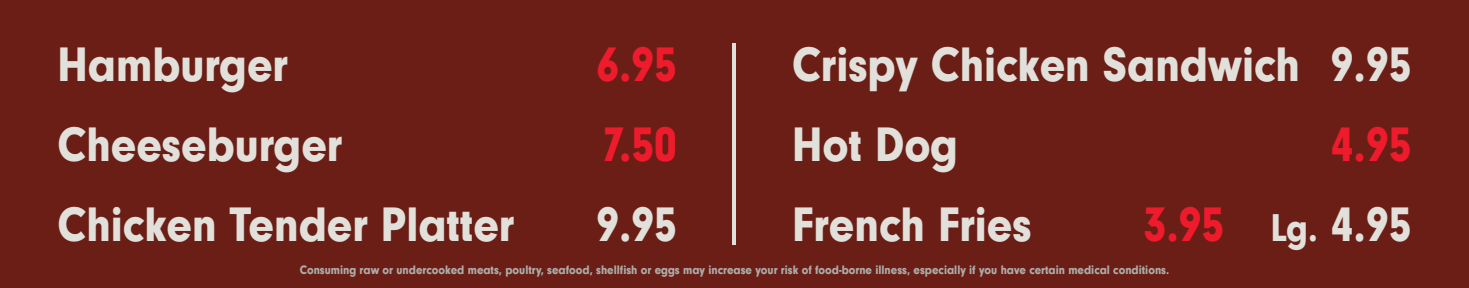
<style>
.page{position:relative;width:1469px;height:288px;background:#6a1e16}
.page>*{position:absolute;margin:0;border:0;box-sizing:border-box;transform-origin:0 0}
.t1{font:900 50.4px/79.9px "Neuzeit";color:#e1e0da;scale:.9 1}
.t2{font:900 50.4px "Neuzeit";color:#ee1b2c;scale:.9 1}
.t3{font:900 12.8px "Neuzeit";color:#acaca9;scale:.9 1}
.s1{font-size:40.32px;color:#e1e0da}
.s2{color:#e1e0da}
</style>
<div class="page">
<hr style="left:733px;top:43px;width:3px;height:202px;background:#e1e0da">
<h1 class="t1" style="left:58px;top:28px;width:258px">Hamburger</h1>
<h1 class="t2" style="left:596px;top:31px;width:91px">6.95</h1>
<h1 class="t1" style="left:58px;top:108px;width:318px">Cheeseburger</h1>
<h1 class="t2" style="left:604px;top:111px;width:83px">7.50</h1>
<h1 class="t1" style="left:58px;top:188px;width:509px">Chicken Tender Platter</h1>
<h1 class="t1" style="left:596px;top:188px;width:91px">9.95</h1>
<h1 class="t1" style="left:792px;top:28px;width:690px">Crispy Chicken Sandwich 9.95<br>Hot Dog</h1>
<h1 class="t2" style="left:1331px;top:111px;width:91px">4.95</h1>
<h1 class="t1" style="left:792px;top:188px;width:268px">French Fries</h1>
<h1 class="t2" style="left:1144px;top:191px;width:299px">3.95 <span class="s1">Lg.</span> <span class="s2">4.95</span></h1>
<p class="t3" style="left:300px;top:261px;width:968px">Consuming raw or undercooked meats, poultry, seafood, shellfish or eggs may increase your risk of food-borne illness, especially if you have certain medical conditions.</p>
</div>
